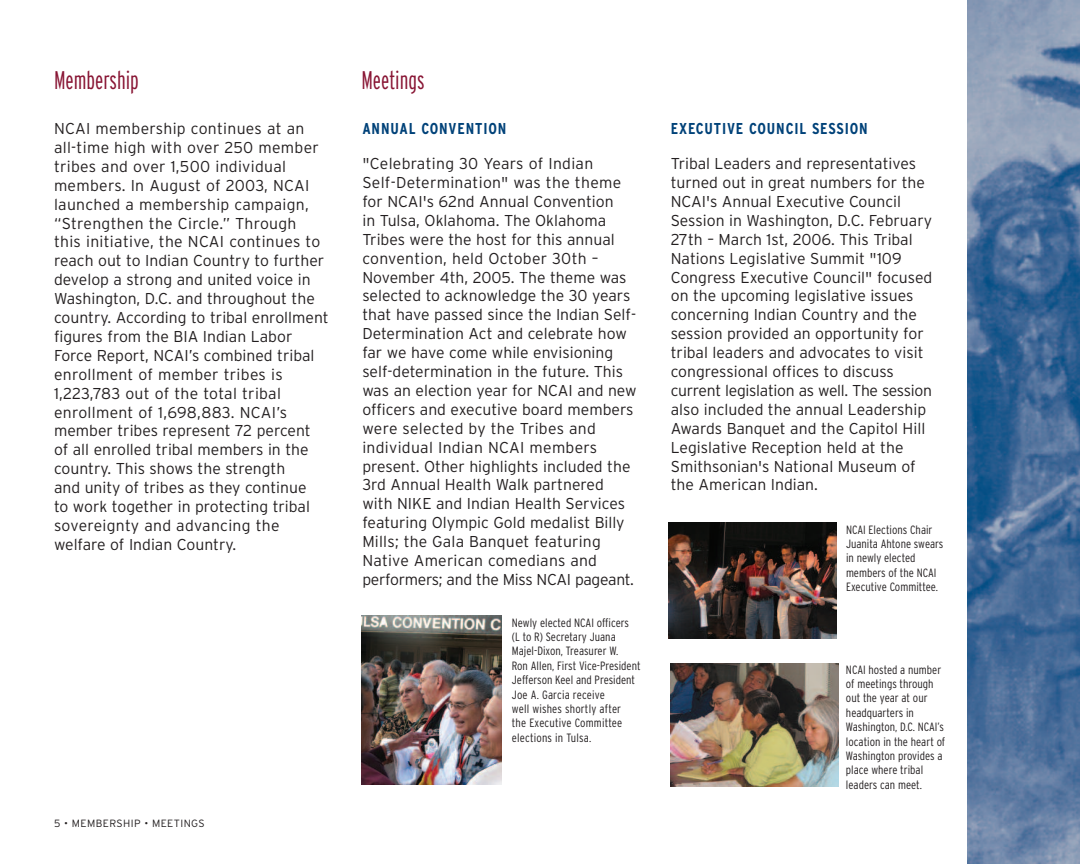
<style>
.page{position:relative;width:1080px;height:864px;background:#fff}
.page>*{position:absolute;margin:0;border:0;box-sizing:border-box;transform-origin:0 0}
.t1{font:300 extra-condensed 25.5px "Interstate";color:#881534}
.t2{font:300 15.75px/18.9px "Interstate";color:#231f20}
.t3{font:700 condensed 15.75px "Interstate";letter-spacing:.055em;color:#004279}
.t4{font:300 condensed 12px/14.4px "Interstate";color:#231f20}
.t5{font:300 10.5px "Interstate";letter-spacing:.04em;color:#231f20}
</style>
<div class="page">
<img style="left:361px;top:615px;width:141px;height:169px">
<img style="left:668px;top:523px;width:168px;height:115px">
<img style="left:968px;top:0;width:112px;height:864px">
<img style="left:670px;top:664px;width:169px;height:122px">
<h1 class="t1" style="left:54px;top:66px;width:86px">Membership</h1>
<h1 class="t1" style="left:361px;top:66px;width:65px">Meetings</h1>
<p class="t2" style="left:54px;top:119px;width:276px">NCAI membership continues at an all-time high with over 250 member tribes and over 1,500 individual members. In August of 2003, NCAI launched a membership campaign, “Strengthen the Circle.” Through<br>this initiative, the NCAI continues to reach out to Indian Country to further develop a strong and united voice in Washington, D.C. and throughout the country. According to tribal enrollment figures from the BIA Indian Labor Force Report, NCAI’s combined tribal enrollment of member tribes is 1,223,783 out of the total tribal enrollment of 1,698,883. NCAI’s member tribes represent 72 percent of all enrolled tribal members in the country. This shows the strength<br>and unity of tribes as they continue<br>to work together in protecting tribal sovereignty and advancing the welfare of Indian Country.</p>
<p class="t3" style="left:362px;top:119px;width:146px">ANNUAL CONVENTION</p>
<p class="t2" style="left:362px;top:154px;width:276px">"Celebrating 30 Years of Indian Self-Determination" was the theme for NCAI's 62nd Annual Convention<br>in Tulsa, Oklahoma. The Oklahoma Tribes were the host for this annual convention, held October 30th – November 4th, 2005. The theme was selected to acknowledge the 30 years that have passed since the Indian Self-Determination Act and celebrate how far we have come while envisioning self-determination in the future. This was an election year for NCAI and new officers and executive board members were selected by the Tribes and individual Indian NCAI members present. Other highlights included the 3rd Annual Health Walk partnered with NIKE and Indian Health Services featuring Olympic Gold medalist Billy Mills; the Gala Banquet featuring Native American comedians and performers; and the Miss NCAI pageant.</p>
<p class="t5" style="left:54px;top:817px;width:152px">5 • MEMBERSHIP • MEETINGS</p>
<p class="t4" style="left:512px;top:615px;width:130px">Newly elected NCAI officers<br>(L to R) Secretary Juana<br>Majel-Dixon, Treasurer W.<br>Ron Allen, First Vice-President<br>Jefferson Keel and President<br>Joe A. Garcia receive<br>well wishes shortly after<br>the Executive Committee elections in Tulsa.</p>
<p class="t3" style="left:671px;top:119px;width:199px">EXECUTIVE COUNCIL SESSION</p>
<p class="t2" style="left:671px;top:154px;width:263px">Tribal Leaders and representatives turned out in great numbers for the NCAI's Annual Executive Council Session in Washington, D.C. February 27th – March 1st, 2006. This Tribal Nations Legislative Summit "109<br>Congress Executive Council" focused on the upcoming legislative issues concerning Indian Country and the session provided an opportunity for tribal leaders and advocates to visit congressional offices to discuss current legislation as well. The session also included the annual Leadership Awards Banquet and the Capitol Hill Legislative Reception held at the Smithsonian's National Museum of the American Indian.</p>
<p class="t4" style="left:846px;top:522px;width:99px">NCAI Elections Chair<br>Juanita Ahtone swears in newly elected members of the NCAI<br>Executive Committee.</p>
<p class="t4" style="left:846px;top:662px;width:101px">NCAI hosted a number of meetings through out the year at our headquarters in<br>Washington, D.C. NCAI’s location in the heart of<br>Washington provides a place where tribal leaders can meet.</p>
</div>
